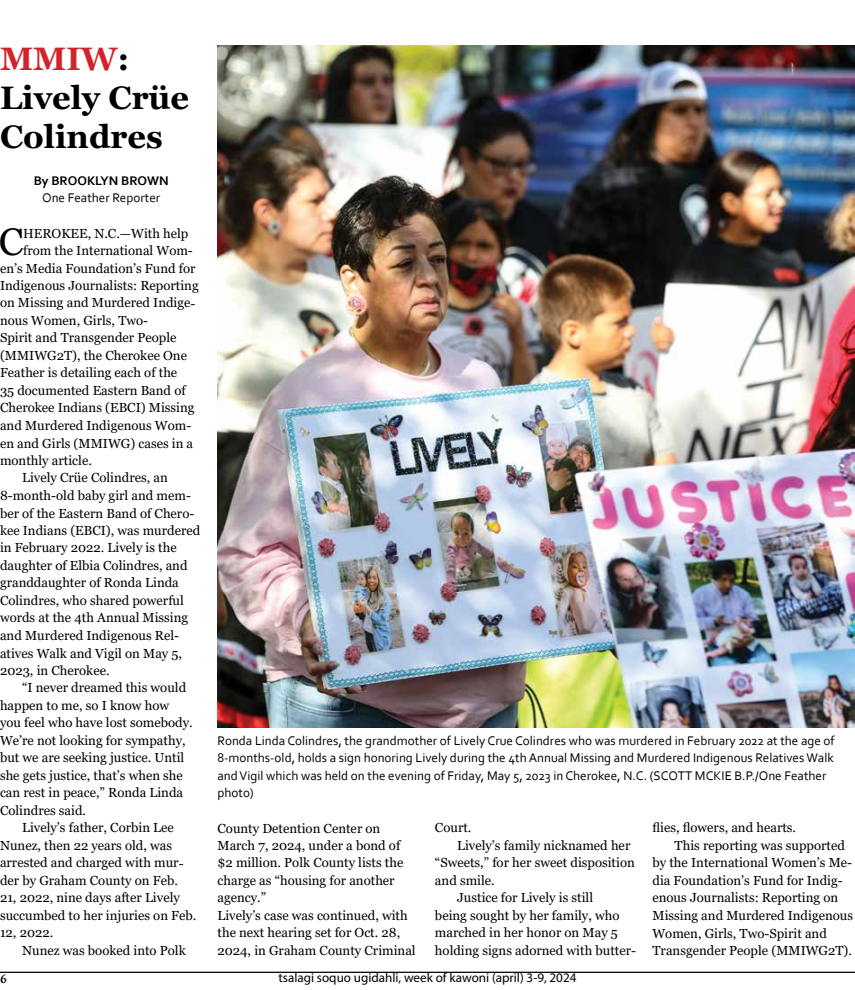
<style>
.page{position:relative;width:855px;height:990px;background:#fff}
.page>*{position:absolute;margin:0;border:0;box-sizing:border-box;transform-origin:0 0}
.t1{font:38.38px "Georgia";color:#000}
.t2{font:700 32.5px/39px "Georgia";color:#000}
.t3{font:700 15px "Maiola";color:#000}
.t4{font:13.12px/17.5px "Georgia";color:#000}
.t5{font:13.12px/17.5px "Corbel";color:#000}
.t6{font:13.12px "Myriad Pro";color:#000}
.t7{font:700 13.12px "Corbel";color:#000}
.s1{color:#d2232a}
</style>
<div class="page">
<hr style="left:0;top:972px;width:855px;height:1px;background:#000">
<img style="left:218px;top:45px;width:637px;height:683px">
<h2 class="t2" style="left:0;top:39px;width:191px"><span class="s1">MMIW</span>:<br>Lively Crüe<br>Colindres</h2>
<p class="t7" style="left:34px;top:173px;width:137px">By BROOKLYN BROWN</p>
<p class="t5" style="left:42px;top:189px;width:120px">One Feather Reporter</p>
<h1 class="t1" style="left:-1px;top:219px;width:26px">C</h1>
<p class="t4" style="left:23px;top:225px;width:167px">HEROKEE, N.C.—With help</p>
<p class="t4" style="left:23px;top:242px;width:171px">from the International Wom-</p>
<p class="t4" style="left:0;top:260px;width:197px">en’s Media Foundation’s Fund for</p>
<p class="t4" style="left:0;top:277px;width:200px">Indigenous Journalists: Reporting</p>
<p class="t4" style="left:0;top:294px;width:197px">on Missing and Murdered Indige-</p>
<p class="t4" style="left:0;top:312px;width:150px">nous Women, Girls, Two-</p>
<p class="t4" style="left:0;top:329px;width:178px">Spirit and Transgender People</p>
<p class="t4" style="left:0;top:347px;width:189px">(MMIWG2T), the Cherokee One</p>
<p class="t4" style="left:0;top:364px;width:179px">Feather is detailing each of the</p>
<p class="t4" style="left:0;top:382px;width:187px">35 documented Eastern Band of</p>
<p class="t4" style="left:0;top:399px;width:196px">Cherokee Indians (EBCI) Missing</p>
<p class="t4" style="left:0;top:417px;width:193px">and Murdered Indigenous Wom-</p>
<p class="t4" style="left:0;top:435px;width:195px">en and Girls (MMIWG) cases in a</p>
<p class="t4" style="left:0;top:452px;width:93px">monthly article.</p>
<p class="t4" style="left:22px;top:469px;width:147px">Lively Crüe Colindres, an</p>
<p class="t4" style="left:0;top:487px;width:192px">8-month-old baby girl and mem-</p>
<p class="t4" style="left:0;top:505px;width:196px">ber of the Eastern Band of Chero-</p>
<p class="t4" style="left:0;top:522px;width:202px">kee Indians (EBCI), was murdered</p>
<p class="t4" style="left:0;top:539px;width:178px">in February 2022. Lively is the</p>
<p class="t4" style="left:0;top:557px;width:189px">daughter of Elbia Colindres, and</p>
<p class="t4" style="left:0;top:574px;width:180px">granddaughter of Ronda Linda</p>
<p class="t4" style="left:0;top:592px;width:185px">Colindres, who shared powerful</p>
<p class="t4" style="left:0;top:609px;width:190px">words at the 4th Annual Missing</p>
<p class="t4" style="left:0;top:627px;width:181px">and Murdered Indigenous Rel-</p>
<p class="t4" style="left:0;top:645px;width:184px">atives Walk and Vigil on May 5,</p>
<p class="t4" style="left:0;top:662px;width:111px">2023, in Cherokee.</p>
<p class="t4" style="left:22px;top:679px;width:166px">“I never dreamed this would</p>
<p class="t4" style="left:0;top:697px;width:171px">happen to me, so I know how</p>
<p class="t4" style="left:0;top:714px;width:194px">you feel who have lost somebody.</p>
<p class="t4" style="left:0;top:732px;width:187px">We’re not looking for sympathy,</p>
<p class="t4" style="left:0;top:749px;width:186px">but we are seeking justice. Until</p>
<p class="t4" style="left:0;top:767px;width:184px">she gets justice, that’s when she</p>
<p class="t4" style="left:0;top:784px;width:185px">can rest in peace,” Ronda Linda</p>
<p class="t4" style="left:0;top:802px;width:88px">Colindres said.</p>
<p class="t4" style="left:22px;top:819px;width:153px">Lively’s father, Corbin Lee</p>
<p class="t4" style="left:0;top:837px;width:174px">Nunez, then 22 years old, was</p>
<p class="t4" style="left:0;top:854px;width:185px">arrested and charged with mur-</p>
<p class="t4" style="left:0;top:872px;width:179px">der by Graham County on Feb.</p>
<p class="t4" style="left:0;top:889px;width:181px">21, 2022, nine days after Lively</p>
<p class="t4" style="left:0;top:907px;width:198px">succumbed to her injuries on Feb.</p>
<p class="t4" style="left:0;top:924px;width:55px">12, 2022.</p>
<p class="t4" style="left:22px;top:942px;width:165px">Nunez was booked into Polk</p>
<p class="t5" style="left:218px;top:732px;width:619px">Ronda Linda Colindres, the grandmother of Lively Crue Colindres who was murdered in February 2022 at the age of 8-months-old, holds a sign honoring Lively during the 4th Annual Missing and Murdered Indigenous Relatives Walk and Vigil which was held on the evening of Friday, May 5, 2023 in Cherokee, N.C. (SCOTT MCKIE B.P./One Feather photo)</p>
<p class="t4" style="left:218px;top:820px;width:200px">County Detention Center on<br>March 7, 2024, under a bond of $2 million. Polk County lists the charge as “housing for another agency.”<br>Lively’s case was continued, with the next hearing set for Oct. 28,<br>2024, in Graham County Criminal</p>
<p class="t4" style="left:435px;top:819px;width:38px">Court.</p>
<p class="t4" style="left:457px;top:837px;width:175px">Lively’s family nicknamed her</p>
<p class="t4" style="left:435px;top:854px;width:201px">“Sweets,” for her sweet disposition</p>
<p class="t4" style="left:435px;top:872px;width:61px">and smile.</p>
<p class="t4" style="left:457px;top:889px;width:137px">Justice for Lively is still</p>
<p class="t4" style="left:435px;top:907px;width:186px">being sought by her family, who</p>
<p class="t4" style="left:435px;top:924px;width:184px">marched in her honor on May 5</p>
<p class="t4" style="left:435px;top:942px;width:203px">holding signs adorned with butter-</p>
<p class="t4" style="left:652px;top:819px;width:145px">flies, flowers, and hearts.</p>
<p class="t4" style="left:675px;top:837px;width:172px">This reporting was supported</p>
<p class="t4" style="left:652px;top:854px;width:201px">by the International Women’s Me-</p>
<p class="t4" style="left:652px;top:872px;width:192px">dia Foundation’s Fund for Indig-</p>
<p class="t4" style="left:652px;top:889px;width:187px">enous Journalists: Reporting on</p>
<p class="t4" style="left:652px;top:907px;width:202px">Missing and Murdered Indigenous</p>
<p class="t4" style="left:652px;top:925px;width:176px">Women, Girls, Two-Spirit and</p>
<p class="t4" style="left:652px;top:942px;width:201px">Transgender People (MMIWG2T).</p>
<p class="t3" style="left:0;top:968px;width:8px">6</p>
<p class="t6" style="left:278px;top:970px;width:300px">tsalagi soquo ugidahli, week of kawoni (april) 3-9, 2024</p>
</div>
